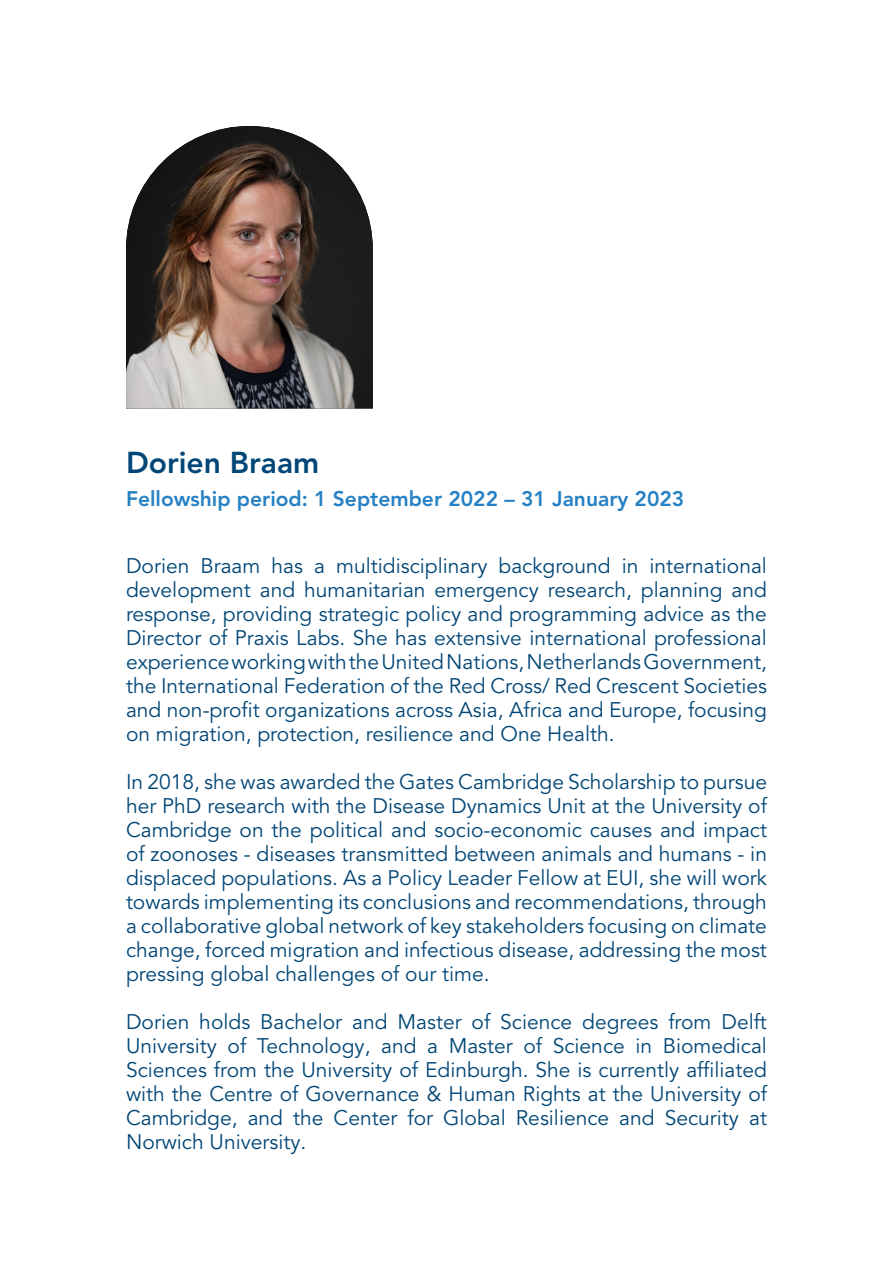
<style>
.page{position:relative;width:893px;height:1263px;background:#fff}
.page>*{position:absolute;margin:0;border:0;box-sizing:border-box;transform-origin:0 0}
.t1{font:800 30px "Avenir LT Pro";color:#004676}
.t2{font:21px/24px "Avenir LT Pro";color:#004676;text-align:justify}
.t3{font:800 21px "Avenir LT Pro";color:#2581c4}
</style>
<div class="page">
<img style="left:126px;top:126px;width:247px;height:282px">
<h1 class="t1" style="left:126px;top:444px;width:195px">Dorien Braam</h1>
<p class="t3" style="left:126px;top:486px;width:560px">Fellowship period: 1 September 2022 – 31 January 2023</p>
<p class="t2" style="left:126px;top:554px;width:642px">Dorien Braam has a multidisciplinary background in international development and humanitarian emergency research, planning and response, providing strategic policy and programming advice as the Director of Praxis Labs. She has extensive international professional experience working with the United Nations, Netherlands Government, the International Federation of the Red Cross/ Red Crescent Societies and non-profit organizations across Asia, Africa and Europe, focusing on migration, protection, resilience and One Health.</p>
<p class="t2" style="left:126px;top:770px;width:642px">In 2018, she was awarded the Gates Cambridge Scholarship to pursue her PhD research with the Disease Dynamics Unit at the University of Cambridge on the political and socio-economic causes and impact of zoonoses - diseases transmitted between animals and humans - in displaced populations. As a Policy Leader Fellow at EUI, she will work towards implementing its conclusions and recommendations, through a collaborative global network of key stakeholders focusing on climate change, forced migration and infectious disease, addressing the most pressing global challenges of our time.</p>
<p class="t2" style="left:126px;top:1010px;width:642px">Dorien holds Bachelor and Master of Science degrees from Delft University of Technology, and a Master of Science in Biomedical Sciences from the University of Edinburgh. She is currently affiliated with the Centre of Governance &amp; Human Rights at the University of Cambridge, and the Center for Global Resilience and Security at Norwich University.</p>
</div>
